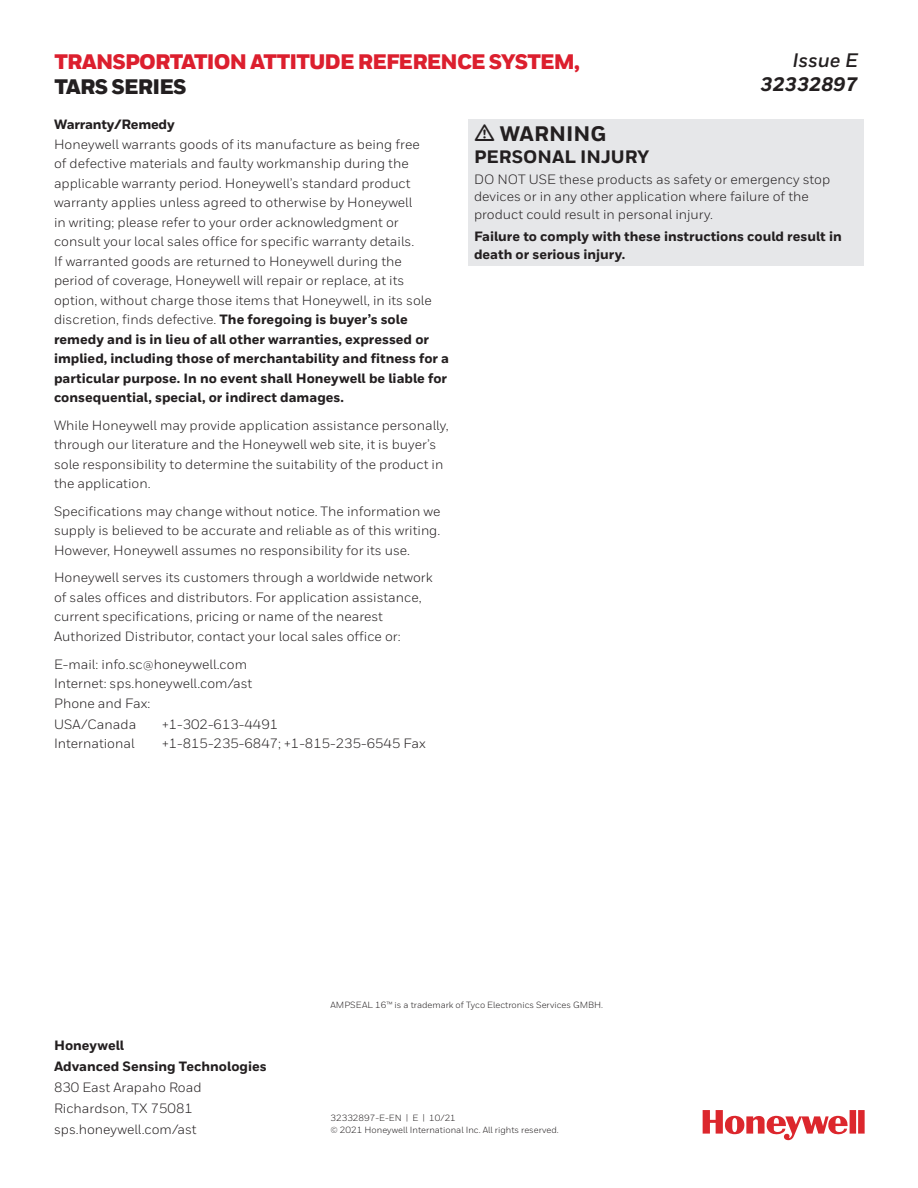
<style>
.page{position:relative;width:918px;height:1188px;background:#fff}
.page>*{position:absolute;margin:0;border:0;box-sizing:border-box;transform-origin:0 0}
.t1{font:900 21px/25.2px "Honeywell Sans";letter-spacing:-.04em;color:#dc1f2e}
.Warning_Head{font:800 21px "Honeywell Sans";color:#231f20}
.t2{font:italic 800 19.5px "Honeywell Sans";color:#231f20}
.t3{font:italic 700 19.5px "Honeywell Sans";color:#231f20}
.Warning_Subhead{font:800 18px "Honeywell Sans";color:#231f20}
.Body_Copy{font:13.5px/19.5px "Honeywell Sans";color:#231f20}
.Warning_Subhead-2{font:13.5px/16.5px "Honeywell Sans";color:#231f20}
.Warning_Bold_Note{font:800 13.5px/18px "Honeywell Sans";color:#231f20}
.Warning_Bold_Note-2{font:800 13.5px "Honeywell Sans";letter-spacing:-.02em;color:#231f20}
.Copyright_Informatio{font:9px "Honeywell Sans";color:#231f20}
.s1{color:#231f20}
.s2{font-weight:800}
</style>
<div class="page">
<svg style="left:703px;top:1110px;width:162px;height:30px"></svg>
<div style="left:468px;top:119px;width:396px;height:146px;background:#e6e7e9"></div>
<p class="t1" style="left:55px;top:50px;width:527px">TRANSPORTATION ATTITUDE REFERENCE SYSTEM,<br><span class="s1">TARS SERIES</span></p>
<p class="t3" style="left:792px;top:49px;width:67px">Issue E</p>
<p class="t2" style="left:760px;top:72px;width:99px">32332897</p>
<p class="Warning_Bold_Note-2" style="left:54px;top:116px;width:122px">Warranty/Remedy</p>
<p class="Body_Copy" style="left:54px;top:134px;width:397px">Honeywell warrants goods of its manufacture as being free<br>of defective materials and faulty workmanship during the applicable warranty period. Honeywell’s standard product warranty applies unless agreed to otherwise by Honeywell<br>in writing; please refer to your order acknowledgment or<br>consult your local sales office for specific warranty details.<br>If warranted goods are returned to Honeywell during the<br>period of coverage, Honeywell will repair or replace, at its option, without charge those items that Honeywell, in its sole discretion, finds defective. <span class="s2">The foregoing is buyer’s sole remedy and is in lieu of all other warranties, expressed or implied, including those of merchantability and fitness for a particular purpose. In no event shall Honeywell be liable for consequential, special, or indirect damages.</span></p>
<p class="Body_Copy" style="left:54px;top:415px;width:396px">While Honeywell may provide application assistance personally, through our literature and the Honeywell web site, it is buyer’s sole responsibility to determine the suitability of the product in the application.</p>
<p class="Body_Copy" style="left:54px;top:501px;width:388px;text-align:justify">Specifications may change without notice. The information we supply is believed to be accurate and reliable as of this writing.<br>However, Honeywell assumes no responsibility for its use.</p>
<p class="Body_Copy" style="left:54px;top:568px;width:380px">Honeywell serves its customers through a worldwide network of sales offices and distributors. For application assistance, current specifications, pricing or name of the nearest Authorized Distributor, contact your local sales office or:</p>
<p class="Body_Copy" style="left:54px;top:654px;width:195px">E-mail: info.sc@honeywell.com</p>
<p class="Body_Copy" style="left:54px;top:674px;width:200px">Internet: sps.honeywell.com/ast</p>
<p class="Body_Copy" style="left:54px;top:693px;width:98px">Phone and Fax:</p>
<p class="Body_Copy" style="left:54px;top:714px;width:84px">USA/Canada</p>
<p class="Body_Copy" style="left:162px;top:714px;width:118px">+1-302-613-4491</p>
<p class="Body_Copy" style="left:54px;top:734px;width:82px">International</p>
<p class="Body_Copy" style="left:162px;top:734px;width:265px">+1-815-235-6847; +1-815-235-6545 Fax</p>
<p class="Warning_Head" style="left:500px;top:121px;width:108px">WARNING</p>
<p class="Warning_Subhead" style="left:474px;top:146px;width:177px">PERSONAL INJURY</p>
<p class="Warning_Subhead-2" style="left:474px;top:172px;width:358px">DO NOT USE these products as safety or emergency stop devices or in any other application where failure of the</p>
<p class="Warning_Subhead-2" style="left:474px;top:206px;width:241px">product could result in personal injury.</p>
<p class="Warning_Bold_Note" style="left:474px;top:228px;width:369px">Failure to comply with these instructions could result in death or serious injury.</p>
<p class="Warning_Bold_Note" style="left:54px;top:1035px;width:214px;line-height:21px">Honeywell<br>Advanced Sensing Technologies</p>
<p class="Body_Copy" style="left:54px;top:1077px;width:149px">830 East Arapaho Road</p>
<p class="Body_Copy" style="left:54px;top:1098px;width:140px">Richardson, TX 75081</p>
<p class="Body_Copy" style="left:54px;top:1119px;width:144px">sps.honeywell.com/ast</p>
<p class="Copyright_Informatio" style="left:330px;top:999px;width:274px">AMPSEAL 16™ is a trademark of Tyco Electronics Services GMBH.</p>
<p class="Copyright_Informatio" style="left:330px;top:1113px;width:127px">32332897-E-EN | E | 10/21</p>
<p class="Copyright_Informatio" style="left:330px;top:1125px;width:230px">© 2021 Honeywell International Inc. All rights reserved.</p>
</div>
